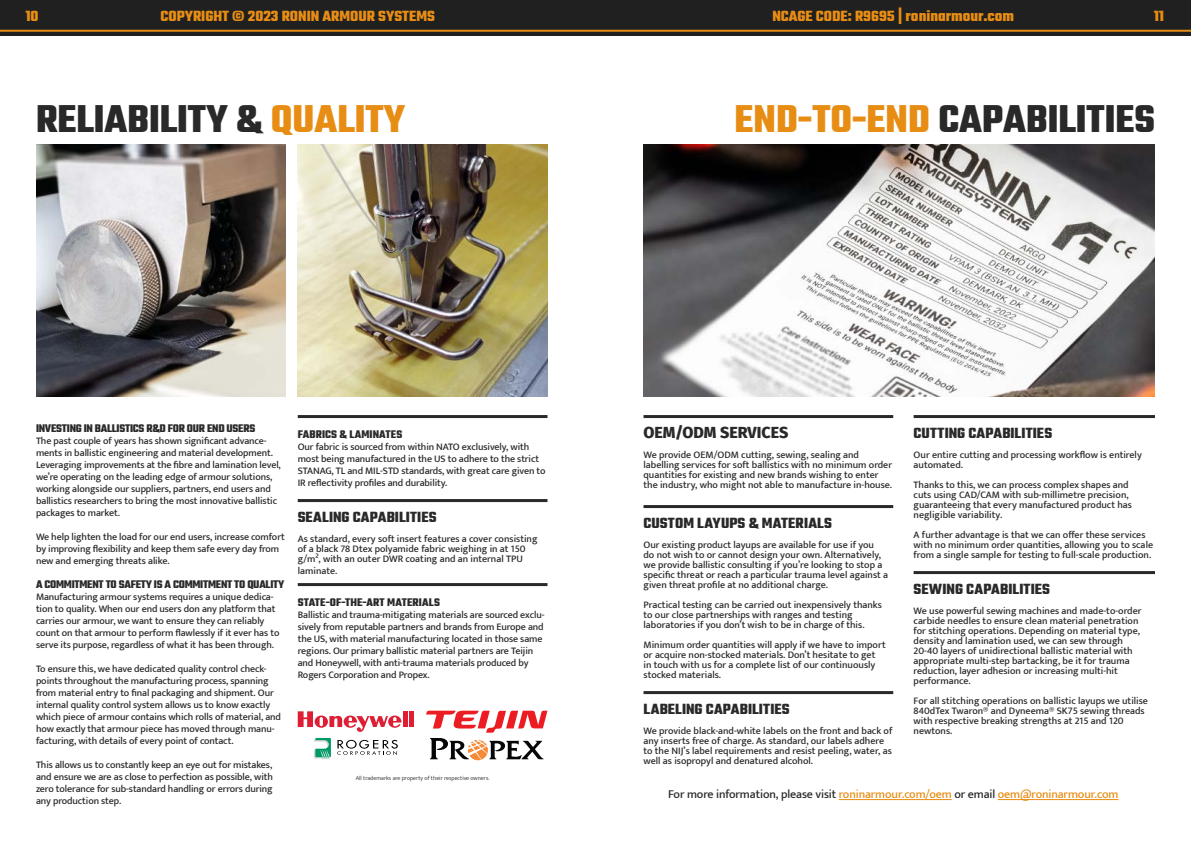
<style>
.page{position:relative;width:1191px;height:842px;background:#fff}
.page>*{position:absolute;margin:0;border:0;box-sizing:border-box;transform-origin:0 0}
.t1{font:700 42px "Teko";color:#292929}
.t2{font:700 16px "Teko";letter-spacing:.015em;color:#292929}
.t3{font:700 16px "Teko";color:#e88d14}
.t4{font:800 16px "Fira Sans";color:#292929}
.t5{font:700 12px "Teko";letter-spacing:-.02em;color:#292929}
.t6{font:500 12px "Mukta";letter-spacing:-.01em;color:#e88d14}
.t7{font:700 12px "Teko";letter-spacing:.015em;color:#292929}
.t8{font:700 12px "Teko";letter-spacing:.01em;color:#292929}
.t9{font:500 10px/10px "Mukta";letter-spacing:-.005em;color:#292929}
.t10{font:300 6px "Mukta";color:#241f1f}
.s1{color:#e88d14}
.s2{color:#292929}
</style>
<div class="page">
<img style="left:36px;top:145px;width:250px;height:252px">
<img style="left:298px;top:145px;width:249px;height:252px">
<hr style="left:298px;top:415px;width:249px;height:3px;background:#292929">
<hr style="left:298px;top:499px;width:249px;height:3px;background:#292929">
<hr style="left:298px;top:583px;width:249px;height:3px;background:#292929">
<hr style="left:403px;top:711px;width:4px;height:16px;background:#de1e34">
<div style="left:409px;top:711px;width:5px;height:16px;background:#de1e34"></div>
<svg style="left:298px;top:711px;width:103px;height:21px"></svg>
<svg style="left:337px;top:740px;width:61px;height:15px"></svg>
<svg style="left:314px;top:738px;width:17px;height:22px"></svg>
<svg style="left:426px;top:711px;width:121px;height:49px"></svg>
<img style="left:643px;top:145px;width:512px;height:252px">
<hr style="left:643px;top:415px;width:250px;height:3px;background:#292929">
<hr style="left:643px;top:505px;width:250px;height:3px;background:#292929">
<hr style="left:643px;top:691px;width:250px;height:3px;background:#292929">
<hr style="left:913px;top:415px;width:242px;height:3px;background:#292929">
<hr style="left:913px;top:571px;width:242px;height:3px;background:#292929">
<hr style="left:839px;top:799px;width:112px;height:1px;background:#e88d14">
<hr style="left:997px;top:799px;width:121px;height:1px;background:#e88d14">
<div style="left:0;top:0;width:1191px;height:36px;background:#202020"></div>
<hr style="left:1px;top:30px;width:1189px;height:2px;background:#e88d14">
<h2 class="t3" style="left:26px;top:6px;width:14px">10</h2>
<h2 class="t3" style="left:160px;top:6px;width:276px">COPYRIGHT © 2023 RONIN ARMOUR SYSTEMS</h2>
<h2 class="t3" style="left:772px;top:6px;width:243px">NCAGE CODE: R9695 | roninarmour.com</h2>
<h2 class="t3" style="left:1153px;top:6px;width:12px">11</h2>
<h1 class="t1" style="left:36px;top:92px;width:371px">RELIABILITY &amp; <span class="s1">QUALITY</span></h1>
<h1 class="t1" style="left:734px;top:92px;width:422px"><span class="s1">END-TO-END</span> CAPABILITIES</h1>
<p class="t5" style="left:36px;top:421px;width:221px">INVESTING IN BALLISTICS R&amp;D FOR OUR END USERS</p>
<p class="t9" style="left:36px;top:435px;width:246px;line-height:12px">The past couple of years has shown significant advance&shy;ments in ballistic engineering and material development.<br>Leveraging improvements at the fibre and lamination level, we’re operating on the leading edge of armour solutions, working alongside our suppliers, partners, end users and ballistics researchers to bring the most innovative ballistic packages to market.</p>
<p class="t9" style="left:36px;top:531px;width:250px;line-height:12px">We help lighten the load for our end users, increase comfort by improving flexibility and keep them safe every day from new and emerging threats alike.</p>
<p class="t5" style="left:36px;top:577px;width:250px">A COMMITMENT TO SAFETY IS A COMMITMENT TO QUALITY</p>
<p class="t9" style="left:36px;top:591px;width:245px;line-height:12px">Manufacturing armour systems requires a unique dedica&shy;tion to quality. When our end users don any platform that carries our armour, we want to ensure they can reliably count on that armour to perform flawlessly if it ever has to serve its purpose, regardless of what it has been through.</p>
<p class="t9" style="left:36px;top:663px;width:246px;line-height:12px">To ensure this, we have dedicated quality control check&shy;points throughout the manufacturing process, spanning from material entry to final packaging and shipment. Our internal quality control system allows us to know exactly which piece of armour contains which rolls of material, and how exactly that armour piece has moved through manu&shy;facturing, with details of every point of contact.</p>
<p class="t9" style="left:36px;top:759px;width:238px;line-height:12px;text-align:justify">This allows us to constantly keep an eye out for mistakes, and ensure we are as close to perfection as possible, with zero tolerance for sub-standard handling or errors during any production step.</p>
<p class="t8" style="left:298px;top:427px;width:106px">FABRICS &amp; LAMINATES</p>
<p class="t9" style="left:298px;top:441px;width:249px;line-height:12px">Our fabric is sourced from within NATO exclusively, with most being manufactured in the US to adhere to the strict STANAG, TL and MIL-STD standards, with great care given to IR reflectivity profiles and durability.</p>
<h2 class="t2" style="left:298px;top:507px;width:140px">SEALING CAPABILITIES</h2>
<p class="t9" style="left:298px;top:534px;width:241px">As standard, every soft insert features a cover consisting of a black 78 Dtex polyamide fabric weighing in at 150 g/m², with an outer DWR coating and an internal TPU</p>
<p class="t9" style="left:298px;top:566px;width:41px">laminate.</p>
<p class="t7" style="left:298px;top:595px;width:144px">STATE-OF-THE-ART MATERIALS</p>
<p class="t9" style="left:298px;top:609px;width:248px;line-height:12px">Ballistic and trauma-mitigating materials are sourced exclu&shy;sively from reputable partners and brands from Europe and the US, with material manufacturing located in those same regions. Our primary ballistic material partners are Teijin and Honeywell, with anti-trauma materials produced by Rogers Corporation and Propex.</p>
<p class="t10" style="left:356px;top:774px;width:135px">All trademarks are property of their respective owners.</p>
<h2 class="t4" style="left:643px;top:419px;width:146px">OEM/ODM SERVICES</h2>
<p class="t9" style="left:643px;top:450px;width:250px">We provide OEM/ODM cutting, sewing, sealing and labelling services for soft ballistics with no minimum order quantities for existing and new brands wishing to enter the industry, who might not able to manufacture in-house.</p>
<h2 class="t2" style="left:643px;top:513px;width:190px">CUSTOM LAYUPS &amp; MATERIALS</h2>
<p class="t9" style="left:643px;top:540px;width:246px">Our existing product layups are available for use if you<br>do not wish to or cannot design your own. Alternatively, we provide ballistic consulting if you’re looking to stop a specific threat or reach a particular trauma level against a given threat profile at no additional charge.</p>
<p class="t9" style="left:643px;top:600px;width:240px">Practical testing can be carried out inexpensively thanks to our close partnerships with ranges and testing laboratories if you don’t wish to be in charge of this.</p>
<p class="t9" style="left:643px;top:640px;width:244px">Minimum order quantities will apply if we have to import or acquire non-stocked materials. Don’t hesitate to get<br>in touch with us for a complete list of our continuously stocked materials.</p>
<h2 class="t2" style="left:643px;top:699px;width:148px">LABELING CAPABILITIES</h2>
<p class="t9" style="left:643px;top:726px;width:250px">We provide black-and-white labels on the front and back of any inserts free of charge. As standard, our labels adhere to the NIJ’s label requirements and resist peeling, water, as well as isopropyl and denatured alcohol.</p>
<h2 class="t2" style="left:913px;top:423px;width:140px">CUTTING CAPABILITIES</h2>
<p class="t9" style="left:913px;top:450px;width:230px">Our entire cutting and processing workflow is entirely automated.</p>
<p class="t9" style="left:913px;top:480px;width:220px">Thanks to this, we can process complex shapes and cuts using CAD/CAM with sub-millimetre precision, guaranteeing that every manufactured product has negligible variability.</p>
<p class="t9" style="left:913px;top:530px;width:241px">A further advantage is that we can offer these services with no minimum order quantities, allowing you to scale from a single sample for testing to full-scale production.</p>
<h2 class="t2" style="left:913px;top:579px;width:138px">SEWING CAPABILITIES</h2>
<p class="t9" style="left:913px;top:606px;width:229px">We use powerful sewing machines and made-to-order carbide needles to ensure clean material penetration for stitching operations. Depending on material type, density and lamination used, we can sew through 20-40 layers of unidirectional ballistic material with appropriate multi-step bartacking, be it for trauma reduction, layer adhesion or increasing multi-hit performance.</p>
<p class="t9" style="left:913px;top:696px;width:236px">For all stitching operations on ballistic layups we utilise 840dTex Twaron® and Dyneema® SK75 sewing threads with respective breaking strengths at 215 and 120 newtons.</p>
<p class="t6" style="left:668px;top:787px;width:452px"><span class="s2">For more information, please visit</span> roninarmour.com/oem <span class="s2">or email</span> oem@roninarmour.com</p>
</div>
